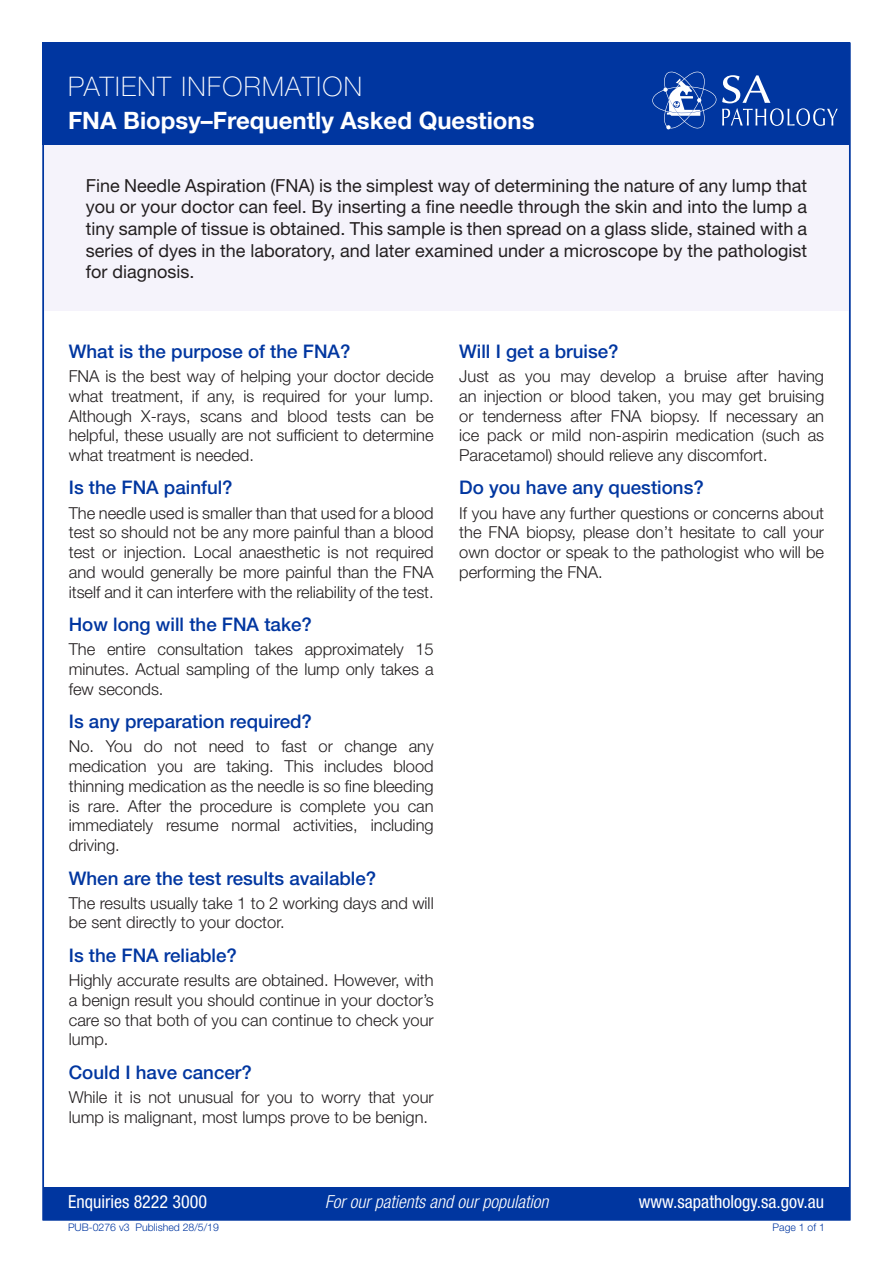
<style>
.page{position:relative;width:893px;height:1263px;background:#fff}
.page>*{position:absolute;margin:0;border:0;box-sizing:border-box;transform-origin:0 0}
.t1{font:100 27px "Helvetica Neue LT Std";letter-spacing:.05em;color:#fff}
.t2{font:700 24px "Helvetica Neue LT Std";color:#fff}
.heading_3{font:500 18.75px "Helvetica Neue LT Std";color:#0036a0}
.Pull_out_text{font:18px/21.6px "Helvetica Neue LT Std";color:#231f20;text-align:justify}
.t3{font:condensed 18px "Helvetica Neue LT Std";color:#fff}
.t4{font:italic 300 condensed 18px "Helvetica Neue LT Std";color:#fff}
.body{font:300 16.5px/19.8px "Helvetica Neue LT Std";color:#231f20;text-align:justify}
.t5{font:300 10.5px "Helvetica Neue LT Std";color:#0036a0}
</style>
<div class="page">
<div style="left:43px;top:43px;width:807px;height:102px;background:#0036a0"></div>
<svg style="left:722px;top:75px;width:116px;height:51px"></svg>
<svg style="left:652px;top:72px;width:64px;height:57px"></svg>
<div style="left:43px;top:1187px;width:807px;height:33px;background:#0036a0"></div>
<div style="left:43px;top:145px;width:807px;height:165px;background:#f5f3fb"></div>
<h1 class="t1" style="left:68px;top:71px;width:296px">PATIENT INFORMATION</h1>
<h2 class="t2" style="left:68px;top:105px;width:468px">FNA Biopsy–Frequently Asked Questions</h2>
<p class="Pull_out_text" style="left:86px;top:174px;width:723px">Fine Needle Aspiration (FNA) is the simplest way of determining the nature of any lump that you or your doctor can feel. By inserting a fine needle through the skin and into the lump a tiny sample of tissue is obtained. This sample is then spread on a glass slide, stained with a series of dyes in the laboratory, and later examined under a microscope by the pathologist for diagnosis.</p>
<p class="heading_3" style="left:69px;top:340px;width:283px">What is the purpose of the FNA?</p>
<p class="body" style="left:69px;top:366px;width:366px">FNA is the best way of helping your doctor decide what treatment, if any, is required for your lump.<br>Although X-rays, scans and blood tests can be helpful, these usually are not sufficient to determine what treatment is needed.</p>
<p class="heading_3" style="left:69px;top:477px;width:165px">Is the FNA painful?</p>
<p class="body" style="left:69px;top:502px;width:366px">The needle used is smaller than that used for a blood test so should not be any more painful than a blood test or injection. Local anaesthetic is not required and would generally be more painful than the FNA itself and it can interfere with the reliability of the test.</p>
<p class="heading_3" style="left:69px;top:613px;width:245px">How long will the FNA take?</p>
<p class="body" style="left:69px;top:639px;width:366px">The entire consultation takes approximately 15 minutes. Actual sampling of the lump only takes a few seconds.</p>
<p class="heading_3" style="left:69px;top:710px;width:245px">Is any preparation required?</p>
<p class="body" style="left:69px;top:736px;width:366px">No. You do not need to fast or change any medication you are taking. This includes blood thinning medication as the needle is so fine bleeding is rare. After the procedure is complete you can immediately resume normal activities, including driving.</p>
<p class="heading_3" style="left:69px;top:867px;width:309px">When are the test results available?</p>
<p class="body" style="left:69px;top:892px;width:366px">The results usually take 1 to 2 working days and will be sent directly to your doctor.</p>
<p class="heading_3" style="left:69px;top:944px;width:170px">Is the FNA reliable?</p>
<p class="body" style="left:69px;top:970px;width:366px">Highly accurate results are obtained. However, with a benign result you should continue in your doctor’s care so that both of you can continue to check your lump.</p>
<p class="heading_3" style="left:69px;top:1061px;width:185px">Could I have cancer?</p>
<p class="body" style="left:69px;top:1087px;width:366px">While it is not unusual for you to worry that your lump is malignant, most lumps prove to be benign.</p>
<p class="heading_3" style="left:459px;top:340px;width:161px">Will I get a bruise?</p>
<p class="body" style="left:459px;top:366px;width:366px">Just as you may develop a bruise after having an injection or blood taken, you may get bruising or tenderness after FNA biopsy. If necessary an ice pack or mild non-aspirin medication (such as Paracetamol) should relieve any discomfort.</p>
<p class="heading_3" style="left:459px;top:477px;width:246px">Do you have any questions?</p>
<p class="body" style="left:459px;top:502px;width:366px">If you have any further questions or concerns about the FNA biopsy, please don’t hesitate to call your own doctor or speak to the pathologist who will be performing the FNA.</p>
<p class="t3" style="left:68px;top:1192px;width:141px">Enquiries 8222 3000</p>
<p class="t4" style="left:325px;top:1192px;width:225px">For our patients and our population</p>
<p class="t3" style="left:639px;top:1192px;width:187px">www.sapathology.sa.gov.au</p>
<p class="t5" style="left:68px;top:1221px;width:152px">PUB-0276 v3 Published 28/5/19</p>
<p class="t5" style="left:773px;top:1221px;width:54px">Page 1 of 1</p>
</div>
